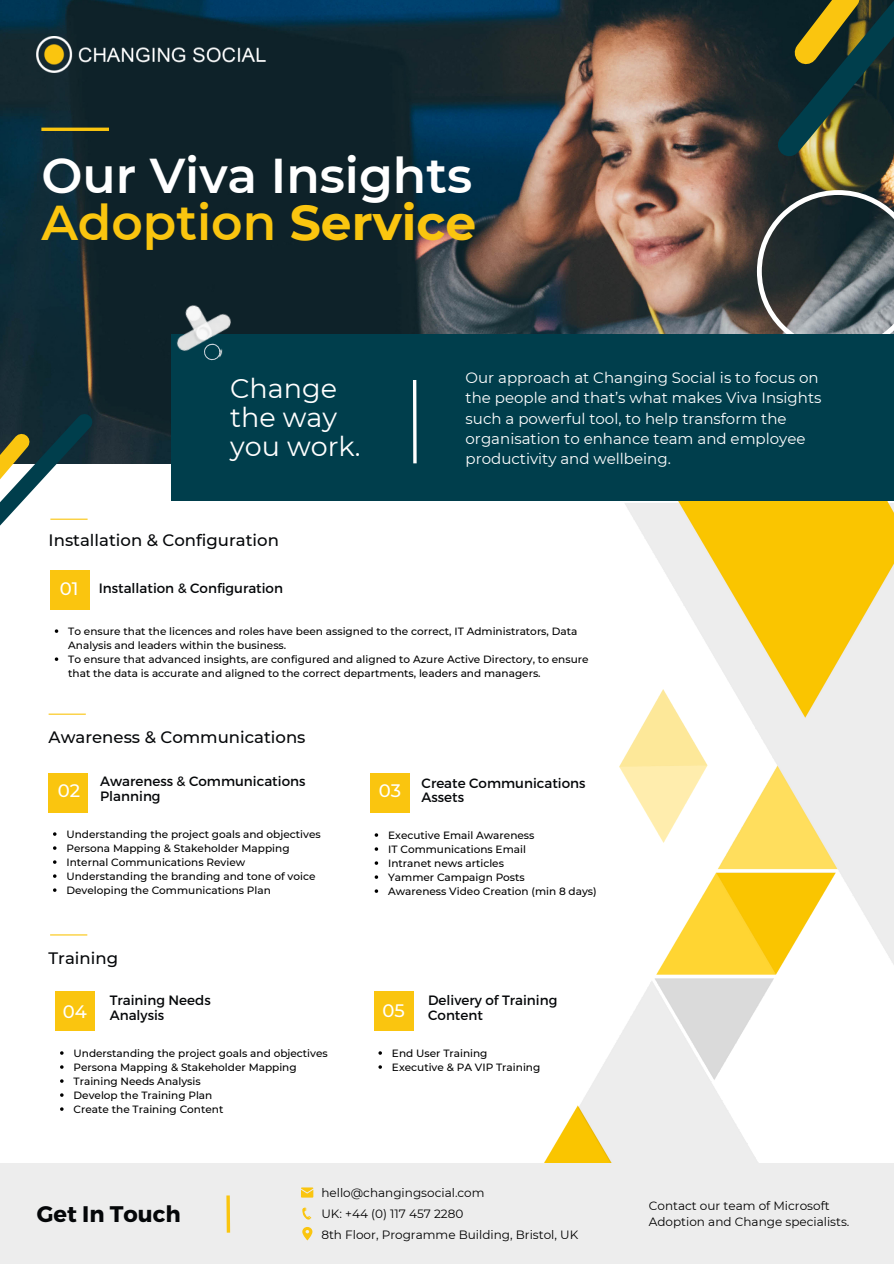
<style>
.page{position:relative;width:894px;height:1264px;background:#fff}
.page>*{position:absolute;margin:0;border:0;box-sizing:border-box;transform-origin:0 0}
.t1{font:600 48.75px "Montserrat";color:#fff}
.t2{font:600 48.75px "Montserrat";color:#fac50f}
.t3{font:27px/29.2px "Montserrat";color:#fff}
.t4{font:700 22.5px "Montserrat";color:#050709}
.t5{font:500 18px "Montserrat";color:#fff}
.t6{font:500 16.5px "Montserrat";color:#050709}
.t7{font:15px/20.2px "Montserrat";color:#fff}
.t8{font:13.5px/14.7px "Montserrat";color:#050709}
.t9{font:12px/16px "Montserrat";color:#000}
.t10{font:500 10.5px/14px "Montserrat";color:#000}
.s1{font-weight:700}
</style>
<div class="page">
<img style="left:544px;top:501px;width:349px;height:662px">
<div style="left:0;top:1163px;width:893px;height:100px;background:#ededed"></div>
<svg style="left:226px;top:1195px;width:4px;height:37px"></svg>
<img style="left:0;top:0;width:893px;height:463px">
<div style="left:49px;top:772px;width:39px;height:40px;background:#fac50f"></div>
<div style="left:374px;top:991px;width:39px;height:39px;background:#fac50f"></div>
<div style="left:370px;top:772px;width:39px;height:40px;background:#fac50f"></div>
<div style="left:56px;top:991px;width:39px;height:39px;background:#fac50f"></div>
<svg style="left:302px;top:1207px;width:9px;height:12px"></svg>
<svg style="left:301px;top:1187px;width:12px;height:10px"></svg>
<svg style="left:302px;top:1227px;width:10px;height:13px"></svg>
<svg style="left:756px;top:190px;width:137px;height:144px;background:#4f585a"></svg>
<div style="left:171px;top:334px;width:722px;height:167px;background:#003e4c"></div>
<svg style="left:0;top:399px;width:107px;height:127px"></svg>
<hr style="left:41px;top:128px;width:68px;height:3px;background:#fac50f">
<img style="left:37px;top:37px;width:240px;height:36px">
<hr style="left:413px;top:380px;width:3px;height:83px;background:#fff">
<svg style="left:756px;top:0;width:137px;height:177px;background:#32412f"></svg>
<img style="left:156px;top:290px;width:88px;height:89px">
<svg style="left:202px;top:342px;width:20px;height:20px"></svg>
<hr style="left:50px;top:934px;width:37px;height:1px;background:#fac50f">
<hr style="left:49px;top:713px;width:37px;height:1px;background:#fac50f">
<div style="left:50px;top:570px;width:40px;height:39px;background:#fac50f"></div>
<svg style="left:55px;top:629px;width:3px;height:4px"></svg>
<svg style="left:55px;top:657px;width:3px;height:4px"></svg>
<hr style="left:50px;top:518px;width:38px;height:2px;background:#fac50f">
<p class="t1" style="left:41px;top:146px;width:432px">Our Viva Insights</p>
<p class="t2" style="left:41px;top:193px;width:436px">Adoption <span class="s1">Service</span></p>
<p class="t3" style="left:230px;top:373px;width:132px">Change the way you work.</p>
<p class="t7" style="left:465px;top:367px;width:357px">Our approach at Changing Social is to focus on the people and that’s what makes Viva Insights such a powerful tool, to help transform the organisation to enhance team and employee productivity and wellbeing.</p>
<p class="t6" style="left:49px;top:530px;width:232px">Installation &amp; Configuration</p>
<p class="t5" style="left:60px;top:577px;width:20px">01</p>
<p class="t8" style="left:99px;top:580px;width:186px">Installation &amp; Configuration</p>
<p class="t10" style="left:68px;top:624px;width:510px">To ensure that the licences and roles have been assigned to the correct, IT Administrators, Data<br>Analysis and leaders within the business.</p>
<p class="t10" style="left:68px;top:652px;width:521px">To ensure that advanced insights, are configured and aligned to Azure Active Directory, to ensure that the data is accurate and aligned to the correct departments, leaders and managers.</p>
<p class="t6" style="left:49px;top:727px;width:258px">Awareness &amp; Communications</p>
<p class="t5" style="left:58px;top:779px;width:24px">02</p>
<p class="t8" style="left:100px;top:773px;width:207px">Awareness &amp; Communications<br>Planning</p>
<p class="t10" style="left:66px;top:826px;width:256px">Understanding the project goals and objectives</p>
<p class="t10" style="left:66px;top:840px;width:224px">Persona Mapping &amp; Stakeholder Mapping</p>
<p class="t10" style="left:66px;top:854px;width:180px">Internal Communications Review</p>
<p class="t10" style="left:66px;top:868px;width:250px">Understanding the branding and tone of voice</p>
<p class="t10" style="left:66px;top:882px;width:206px">Developing the Communications Plan</p>
<p class="t6" style="left:49px;top:947px;width:71px">Training</p>
<p class="t8" style="left:110px;top:992px;width:102px">Training Needs<br>Analysis</p>
<p class="t10" style="left:74px;top:1045px;width:256px">Understanding the project goals and objectives</p>
<p class="t10" style="left:74px;top:1059px;width:224px">Persona Mapping &amp; Stakeholder Mapping</p>
<p class="t10" style="left:74px;top:1073px;width:129px">Training Needs Analysis</p>
<p class="t10" style="left:74px;top:1087px;width:140px">Develop the Training Plan</p>
<p class="t10" style="left:74px;top:1101px;width:151px">Create the Training Content</p>
<p class="t5" style="left:63px;top:1000px;width:26px">04</p>
<p class="t5" style="left:378px;top:779px;width:24px">03</p>
<p class="t8" style="left:421px;top:774px;width:165px">Create Communications<br>Assets</p>
<p class="t10" style="left:388px;top:827px;width:148px">Executive Email Awareness</p>
<p class="t10" style="left:388px;top:841px;width:139px">IT Communications Email</p>
<p class="t10" style="left:388px;top:855px;width:117px">Intranet news articles</p>
<p class="t10" style="left:388px;top:869px;width:138px">Yammer Campaign Posts</p>
<p class="t10" style="left:388px;top:883px;width:210px">Awareness Video Creation (min 8 days)</p>
<p class="t5" style="left:382px;top:1000px;width:24px">05</p>
<p class="t8" style="left:428px;top:992px;width:131px">Delivery of Training<br>Content</p>
<p class="t10" style="left:392px;top:1045px;width:97px">End User Training</p>
<p class="t10" style="left:392px;top:1059px;width:150px">Executive &amp; PA VIP Training</p>
<p class="t4" style="left:37px;top:1199px;width:145px">Get In Touch</p>
<p class="t9" style="left:321px;top:1184px;width:165px">hello@changingsocial.com</p>
<p class="t9" style="left:321px;top:1205px;width:143px">UK: +44 (0) 117 457 2280</p>
<p class="t9" style="left:321px;top:1226px;width:258px">8th Floor, Programme Building, Bristol, UK</p>
<p class="t9" style="left:648px;top:1197px;width:202px">Contact our team of Microsoft<br>Adoption and Change specialists.</p>
</div>
